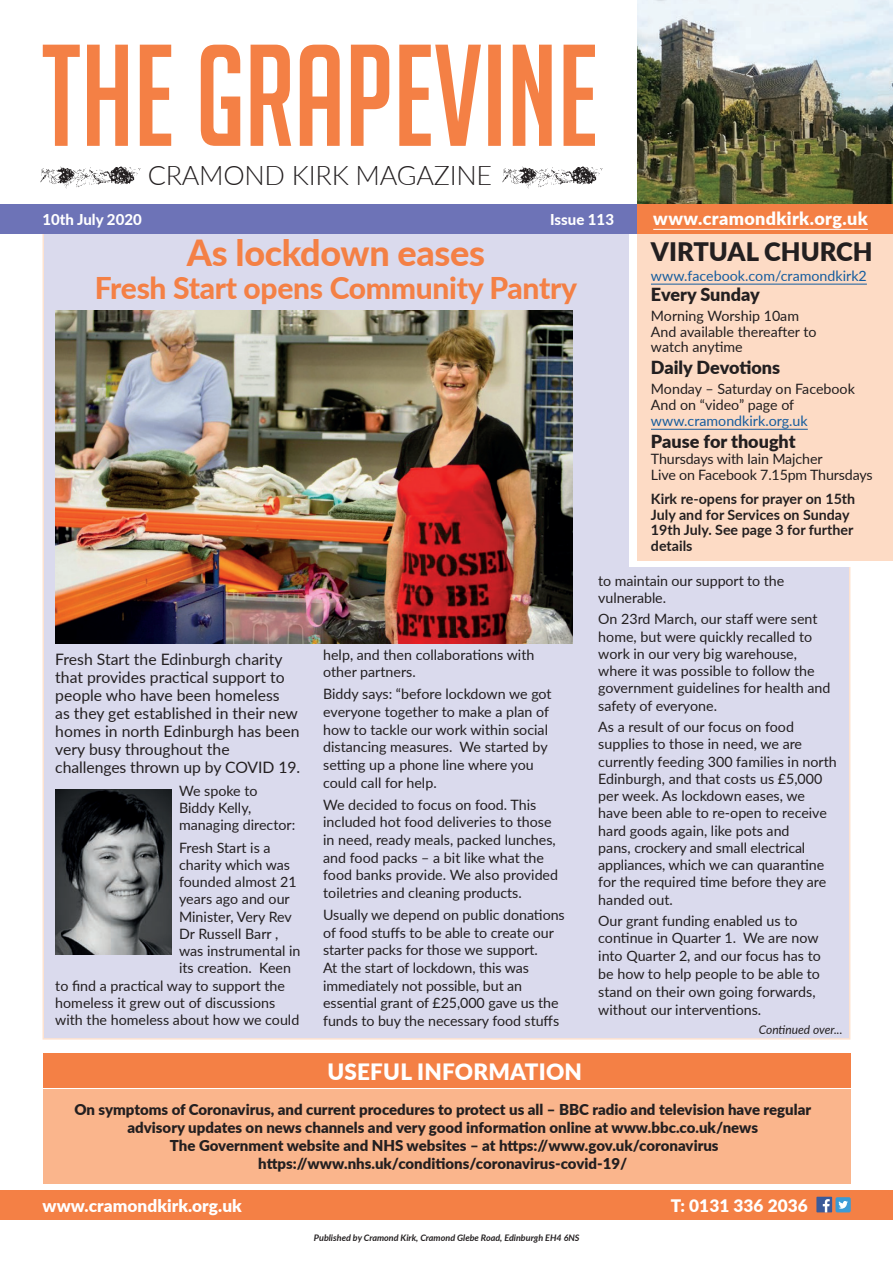
<style>
.page{position:relative;width:893px;height:1263px;background:#fff}
.page>*{position:absolute;margin:0;border:0;box-sizing:border-box;transform-origin:0 0}
.t1{font:800 36px "Lato";letter-spacing:-.01em;color:#f48045}
.t2{font:800 30px "Lato";letter-spacing:-.01em;color:#f48045}
.t3{font:300 27px "Lato";letter-spacing:-.01em;color:#231f20}
.t4{font:900 25.5px "Lato";color:#231f20}
.t5{font:900 22.5px "Lato";letter-spacing:.01em;color:#fff}
.t6{font:900 18px "Lato";color:#231f20}
.t7{font:900 18px "Lato";letter-spacing:.02em;color:#fff}
.t8{font:900 17.25px "Lato";letter-spacing:.005em;color:#fff}
.t9{font:15.75px/18px "Lato";color:#231f20}
.t10{font:900 15px/18px "Lato";color:#231f20;text-align:center}
.t11{font:800 15px "Lato";color:#fff}
.t12{font:14.25px/17.7px "Lato";color:#231f20}
.t13{font:700 14.25px/15.8px "Lato";color:#231f20}
.t14{font:14.25px "Lato";color:#175d9e}
.t15{font:italic 12px "Lato";color:#231f20}
.t16{font:italic 700 9px "Lato";color:#231f20}
</style>
<div class="page">
<div style="left:43px;top:229px;width:807px;height:811px;background:#dadaed;border:2px solid #fee2cf"></div>
<div style="left:629px;top:230px;width:264px;height:337px;background:#fff"></div>
<div style="left:638px;top:230px;width:255px;height:331px;background:#fddbc5"></div>
<img style="left:638px;top:0;width:255px;height:204px">
<div style="left:0;top:204px;width:639px;height:30px;background:#6d73b7"></div>
<div style="left:638px;top:204px;width:255px;height:30px;background:#f48045"></div>
<hr style="left:653px;top:229px;width:215px;height:1px;background:#fff">
<div style="left:0;top:1190px;width:893px;height:30px;background:#f48045"></div>
<div style="left:816px;top:1197px;width:16px;height:15px;background:#3b5a9a"></div>
<svg style="left:823px;top:1199px;width:7px;height:13px"></svg>
<div style="left:835px;top:1197px;width:16px;height:15px;background:#3c9bd5;border-radius:2px"></div>
<svg style="left:838px;top:1201px;width:10px;height:8px"></svg>
<hr style="left:651px;top:284px;width:216px;height:1px;background:#175d9e">
<hr style="left:651px;top:429px;width:157px;height:1px;background:#175d9e">
<img style="left:502px;top:166px;width:101px;height:23px">
<img style="left:40px;top:166px;width:101px;height:23px">
<svg style="left:43px;top:45px;width:552px;height:101px"></svg>
<div style="left:43px;top:1089px;width:807px;height:94px;background:#fab58c"></div>
<div style="left:43px;top:1053px;width:807px;height:34px;background:#f48045"></div>
<img style="left:55px;top:310px;width:517px;height:333px">
<img style="left:55px;top:790px;width:116px;height:164px">
<h3 class="t3" style="left:148px;top:157px;width:346px">CRAMOND KIRK MAGAZINE</h3>
<p class="t11" style="left:43px;top:208px;width:101px">10th July 2020</p>
<p class="t11" style="left:550px;top:208px;width:65px">Issue 113</p>
<p class="t7" style="left:653px;top:205px;width:216px">www.cramondkirk.org.uk</p>
<h1 class="t1" style="left:187px;top:226px;width:300px">As lockdown eases</h1>
<h2 class="t2" style="left:95px;top:265px;width:484px">Fresh Start opens Community Pantry</h2>
<h3 class="t4" style="left:651px;top:232px;width:223px">VIRTUAL CHURCH</h3>
<p class="t14" style="left:651px;top:265px;width:217px">www.facebook.com/cramondkirk2</p>
<p class="t6" style="left:651px;top:281px;width:110px">Every Sunday</p>
<p class="t12" style="left:651px;top:307px;width:167px;line-height:15.8px">Morning Worship 10am<br>And available thereafter to watch anytime</p>
<p class="t6" style="left:651px;top:354px;width:131px">Daily Devotions</p>
<p class="t12" style="left:651px;top:381px;width:205px;line-height:15.8px">Monday – Saturday on Facebook<br>And on “video” page of</p>
<p class="t14" style="left:651px;top:411px;width:158px">www.cramondkirk.org.uk</p>
<p class="t6" style="left:651px;top:428px;width:146px">Pause for thought</p>
<p class="t12" style="left:651px;top:450px;width:223px;line-height:15.8px">Thursdays with Iain Majcher<br>Live on Facebook 7.15pm Thursdays</p>
<p class="t13" style="left:651px;top:490px;width:206px">Kirk re-opens for prayer on 15th<br>July and for Services on Sunday<br>19th July. See page 3 for further details</p>
<p class="t12" style="left:598px;top:571px;width:188px;line-height:17.2px">to maintain our support to the vulnerable.</p>
<p class="t12" style="left:598px;top:610px;width:234px;line-height:17.2px">On 23rd March, our staff were sent home, but were quickly recalled to work in our very big warehouse, where it was possible to follow the government guidelines for health and safety of everyone.</p>
<p class="t12" style="left:598px;top:718px;width:240px;line-height:17.2px">As a result of our focus on food supplies to those in need, we are currently feeding 300 families in north<br>Edinburgh, and that costs us £5,000 per week. As lockdown eases, we have been able to re-open to receive hard goods again, like pots and<br>pans, crockery and small electrical appliances, which we can quarantine for the required time before they are handed out.</p>
<p class="t12" style="left:598px;top:911px;width:224px">Our grant funding enabled us to continue in Quarter 1. We are now into Quarter 2, and our focus has to be how to help people to be able to stand on their own going forwards, without our interventions.</p>
<p class="t15" style="left:759px;top:1021px;width:85px">Continued over...</p>
<p class="t12" style="left:323px;top:645px;width:213px">help, and then collaborations with other partners.</p>
<p class="t12" style="left:323px;top:684px;width:230px">Biddy says: “before lockdown we got everyone together to make a plan of how to tackle our work within social distancing measures. We started by setting up a phone line where you could call for help.</p>
<p class="t12" style="left:323px;top:795px;width:236px">We decided to focus on food. This included hot food deliveries to those in need, ready meals, packed lunches, and food packs – a bit like what the food banks provide. We also provided toiletries and cleaning products.</p>
<p class="t12" style="left:323px;top:905px;width:243px">Usually we depend on public donations of food stuffs to be able to create our starter packs for those we support.<br>At the start of lockdown, this was immediately not possible, but an essential grant of £25,000 gave us the funds to buy the necessary food stuffs</p>
<h3 class="t5" style="left:327px;top:1055px;width:256px">USEFUL INFORMATION</h3>
<p class="t10" style="left:74px;top:1099px;width:738px">On symptoms of Coronavirus, and current procedures to protect us all – BBC radio and television have regular advisory updates on news channels and very good information online at www.bbc.co.uk/news<br>The Government website and NHS websites – at https://www.gov.uk/coronavirus https://www.nhs.uk/conditions/coronavirus-covid-19/</p>
<p class="t9" style="left:55px;top:650px;width:246px">Fresh Start the Edinburgh charity that provides practical support to people who have been homeless<br>as they get established in their new homes in north Edinburgh has been very busy throughout the challenges thrown up by COVID 19.</p>
<p class="t12" style="left:179px;top:781px;width:118px;line-height:17.2px">We spoke to<br>Biddy Kelly, managing director:</p>
<p class="t12" style="left:179px;top:838px;width:93px">Fresh Start is a</p>
<p class="t12" style="left:179px;top:855px;width:112px">charity which was</p>
<p class="t12" style="left:179px;top:872px;width:119px">founded almost 21</p>
<p class="t12" style="left:179px;top:890px;width:112px">years ago and our</p>
<p class="t12" style="left:179px;top:907px;width:114px">Minister, Very Rev</p>
<p class="t12" style="left:179px;top:924px;width:101px">Dr Russell Barr ,</p>
<p class="t12" style="left:179px;top:941px;width:123px">was instrumental in</p>
<p class="t12" style="left:179px;top:959px;width:113px">its creation. Keen</p>
<p class="t12" style="left:55px;top:976px;width:231px">to find a practical way to support the</p>
<p class="t12" style="left:55px;top:993px;width:221px">homeless it grew out of discussions</p>
<p class="t12" style="left:55px;top:1010px;width:246px">with the homeless about how we could</p>
<p class="t8" style="left:43px;top:1192px;width:201px">www.cramondkirk.org.uk</p>
<p class="t8" style="left:671px;top:1192px;width:138px">T: 0131 336 2036</p>
<p class="t16" style="left:314px;top:1231px;width:267px">Published by Cramond Kirk, Cramond Glebe Road, Edinburgh EH4 6NS</p>
</div>
